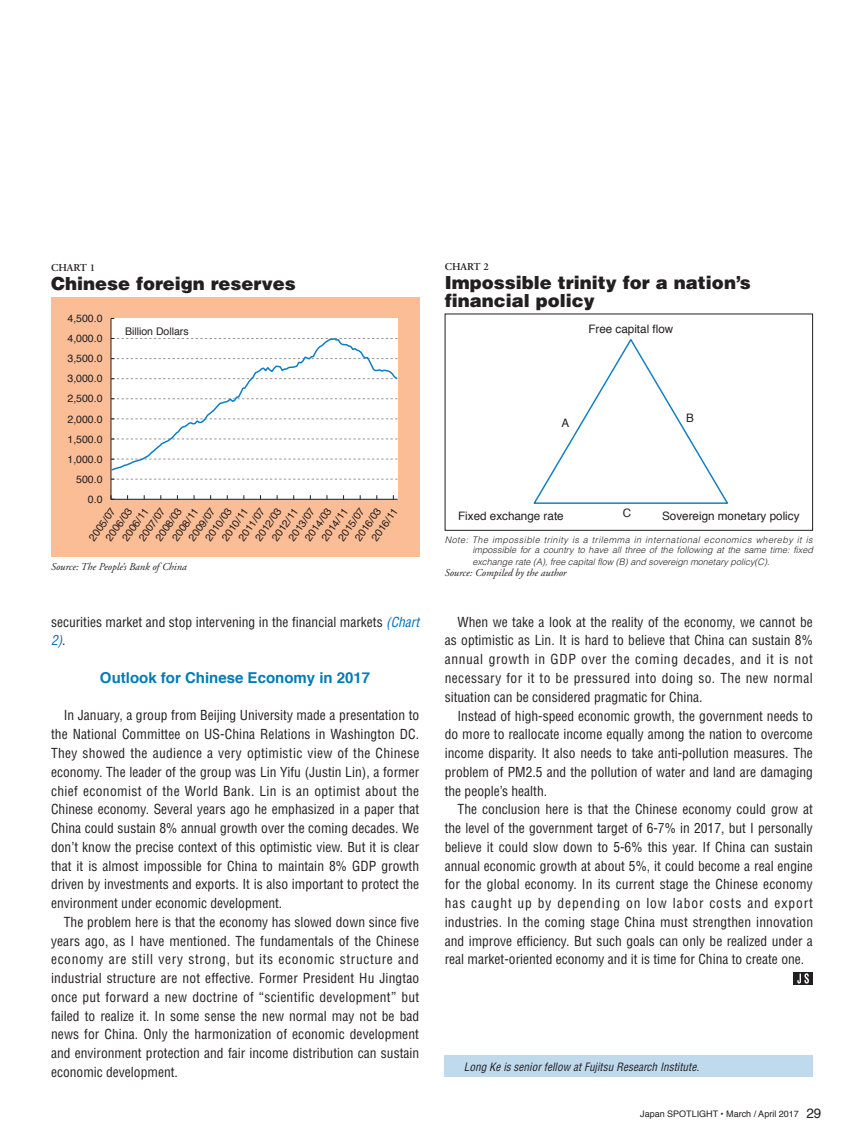
<style>
.page{position:relative;width:864px;height:1136px;background:#fff}
.page>*{position:absolute;margin:0;border:0;box-sizing:border-box;transform-origin:0 0}
.t1{font:900 18px/18px "Helvetica";color:#231f20}
.t2{font:700 15px "Helvetica";color:#007cb6}
.t3{font:condensed 13.5px/18.8px "Helvetica";color:#231f20;text-align:justify}
.t4{font:11.7px "Helvetica";color:#231f20}
.t5{font:italic condensed 11.25px "Helvetica";color:#231f20}
.t6{font:10.5px "Helvetica";color:#231f20}
.t7{font:italic 10.5px "Adobe Garamond";color:#231f20}
.t8{font:600 10.5px "Adobe Garamond";color:#231f20}
.t9{font:italic 300 9px/10.5px "Helvetica";letter-spacing:.05em;color:#231f20;text-align:right}
.t10{font:italic 300 9px "Helvetica";letter-spacing:.005em;color:#231f20}
.t11{font:9px "Helvetica";color:#231f20}
.s1{font-style:italic;color:#0072bc}
.s2{font-size:13.5px}
</style>
<div class="page">
<svg style="left:793px;top:972px;width:19px;height:12px"></svg>
<svg style="left:796px;top:973px;width:12px;height:10px"></svg>
<div style="left:444px;top:1055px;width:368px;height:21px;background:#c0daed"></div>
<svg style="left:533px;top:339px;width:195px;height:165px"></svg>
<div style="left:51px;top:298px;width:368px;height:259px;background:#fabd96"></div>
<svg style="left:110px;top:318px;width:288px;height:182px"></svg>
<svg style="left:111px;top:495px;width:3px;height:5px"></svg>
<svg style="left:110px;top:337px;width:288px;height:134px"></svg>
<p class="t8" style="left:51px;top:262px;width:45px">CHART 1</p>
<h1 class="t1" style="left:51px;top:274px;width:246px">Chinese foreign reserves</h1>
<p class="t6" style="left:67px;top:310px;width:37px">4,500.0</p>
<p class="t6" style="left:67px;top:330px;width:37px">4,000.0</p>
<p class="t6" style="left:67px;top:350px;width:37px">3,500.0</p>
<p class="t6" style="left:67px;top:370px;width:37px">3,000.0</p>
<p class="t6" style="left:67px;top:390px;width:37px">2,500.0</p>
<p class="t6" style="left:67px;top:411px;width:37px">2,000.0</p>
<p class="t6" style="left:67px;top:431px;width:37px">1,500.0</p>
<p class="t6" style="left:67px;top:451px;width:37px">1,000.0</p>
<p class="t6" style="left:76px;top:471px;width:28px">500.0</p>
<p class="t6" style="left:88px;top:491px;width:16px">0.0</p>
<p class="t6" style="left:125px;top:323px;width:65px">Billion Dollars</p>
<p class="t6" style="left:85px;top:535px;width:39px;rotate:-55deg">2005/07</p>
<p class="t6" style="left:334px;top:535px;width:39px;rotate:-55deg">2015/07</p>
<p class="t6" style="left:234px;top:535px;width:39px;rotate:-55deg">2011/07</p>
<p class="t6" style="left:184px;top:535px;width:39px;rotate:-55deg">2009/07</p>
<p class="t6" style="left:134px;top:535px;width:39px;rotate:-55deg">2007/07</p>
<p class="t6" style="left:284px;top:535px;width:39px;rotate:-55deg">2013/07</p>
<p class="t6" style="left:350px;top:535px;width:39px;rotate:-55deg">2016/03</p>
<p class="t6" style="left:201px;top:535px;width:39px;rotate:-55deg">2010/03</p>
<p class="t6" style="left:300px;top:535px;width:39px;rotate:-55deg">2014/03</p>
<p class="t6" style="left:151px;top:535px;width:39px;rotate:-55deg">2008/03</p>
<p class="t6" style="left:101px;top:535px;width:39px;rotate:-55deg">2006/03</p>
<p class="t6" style="left:251px;top:535px;width:39px;rotate:-55deg">2012/03</p>
<p class="t6" style="left:367px;top:535px;width:39px;rotate:-55deg">2016/11</p>
<p class="t6" style="left:317px;top:535px;width:39px;rotate:-55deg">2014/11</p>
<p class="t6" style="left:217px;top:535px;width:39px;rotate:-55deg">2010/11</p>
<p class="t6" style="left:168px;top:535px;width:39px;rotate:-55deg">2008/11</p>
<p class="t6" style="left:118px;top:535px;width:39px;rotate:-55deg">2006/11</p>
<p class="t6" style="left:267px;top:535px;width:39px;rotate:-55deg">2012/11</p>
<p class="t7" style="left:51px;top:561px;width:137px">Source: The People’s Bank of China</p>
<p class="t3" style="left:51px;top:612px;width:369px">securities market and stop intervening in the financial markets <span class="s1">(Chart<br>2)</span>.</p>
<p class="t2" style="left:100px;top:665px;width:272px">Outlook for Chinese Economy in 2017</p>
<p class="t3" style="left:51px;top:706px;width:369px;text-indent:13px">In January, a group from Beijing University made a presentation to the National Committee on US-China Relations in Washington DC.<br>They showed the audience a very optimistic view of the Chinese economy. The leader of the group was Lin Yifu (Justin Lin), a former chief economist of the World Bank. Lin is an optimist about the Chinese economy. Several years ago he emphasized in a paper that China could sustain 8% annual growth over the coming decades. We don’t know the precise context of this optimistic view. But it is clear that it is almost impossible for China to maintain 8% GDP growth driven by investments and exports. It is also important to protect the environment under economic development.</p>
<p class="t3" style="left:51px;top:912px;width:369px;text-indent:13px">The problem here is that the economy has slowed down since five years ago, as I have mentioned. The fundamentals of the Chinese economy are still very strong, but its economic structure and industrial structure are not effective. Former President Hu Jingtao once put forward a new doctrine of “scientific development” but failed to realize it. In some sense the new normal may not be bad news for China. Only the harmonization of economic development and environment protection and fair income distribution can sustain economic development.</p>
<p class="t8" style="left:444px;top:261px;width:45px">CHART 2</p>
<h1 class="t1" style="left:444px;top:273px;width:307px">Impossible trinity for a nation’s financial policy</h1>
<p class="t4" style="left:588px;top:319px;width:86px">Free capital flow</p>
<p class="t4" style="left:561px;top:414px;width:9px">A</p>
<p class="t4" style="left:685px;top:409px;width:9px">B</p>
<p class="t4" style="left:622px;top:504px;width:10px">C</p>
<p class="t9" style="left:444px;top:534px;width:369px">Note: The impossible trinity is a trilemma in international economics whereby it is impossible for a country to have all three of the following at the same time: fixed</p>
<p class="t10" style="left:472px;top:555px;width:298px">exchange rate (A), free capital flow (B) and sovereign monetary policy(C).</p>
<p class="t7" style="left:444px;top:567px;width:123px">Source: Compiled by the author</p>
<p class="t4" style="left:458px;top:507px;width:107px">Fixed exchange rate</p>
<p class="t4" style="left:662px;top:507px;width:139px">Sovereign monetary policy</p>
<p class="t3" style="left:444px;top:612px;width:369px;text-indent:13px">When we take a look at the reality of the economy, we cannot be as optimistic as Lin. It is hard to believe that China can sustain 8% annual growth in GDP over the coming decades, and it is not necessary for it to be pressured into doing so. The new normal situation can be considered pragmatic for China.</p>
<p class="t3" style="left:444px;top:706px;width:369px;text-indent:13px">Instead of high-speed economic growth, the government needs to do more to reallocate income equally among the nation to overcome income disparity. It also needs to take anti-pollution measures. The problem of PM2.5 and the pollution of water and land are damaging the people’s health.</p>
<p class="t3" style="left:444px;top:799px;width:370px;text-indent:13px">The conclusion here is that the Chinese economy could grow at the level of the government target of 6-7% in 2017, but I personally believe it could slow down to 5-6% this year. If China can sustain annual economic growth at about 5%, it could become a real engine for the global economy. In its current stage the Chinese economy has caught up by depending on low labor costs and export industries. In the coming stage China must strengthen innovation and improve efficiency. But such goals can only be realized under a real market-oriented economy and it is time for China to create one.</p>
<p class="t5" style="left:463px;top:1059px;width:237px">Long Ke is senior fellow at Fujitsu Research Institute.</p>
<p class="t11" style="left:640px;top:1106px;width:183px">Japan SPOTLIGHT • March / April 2017 <span class="s2">29</span></p>
</div>
